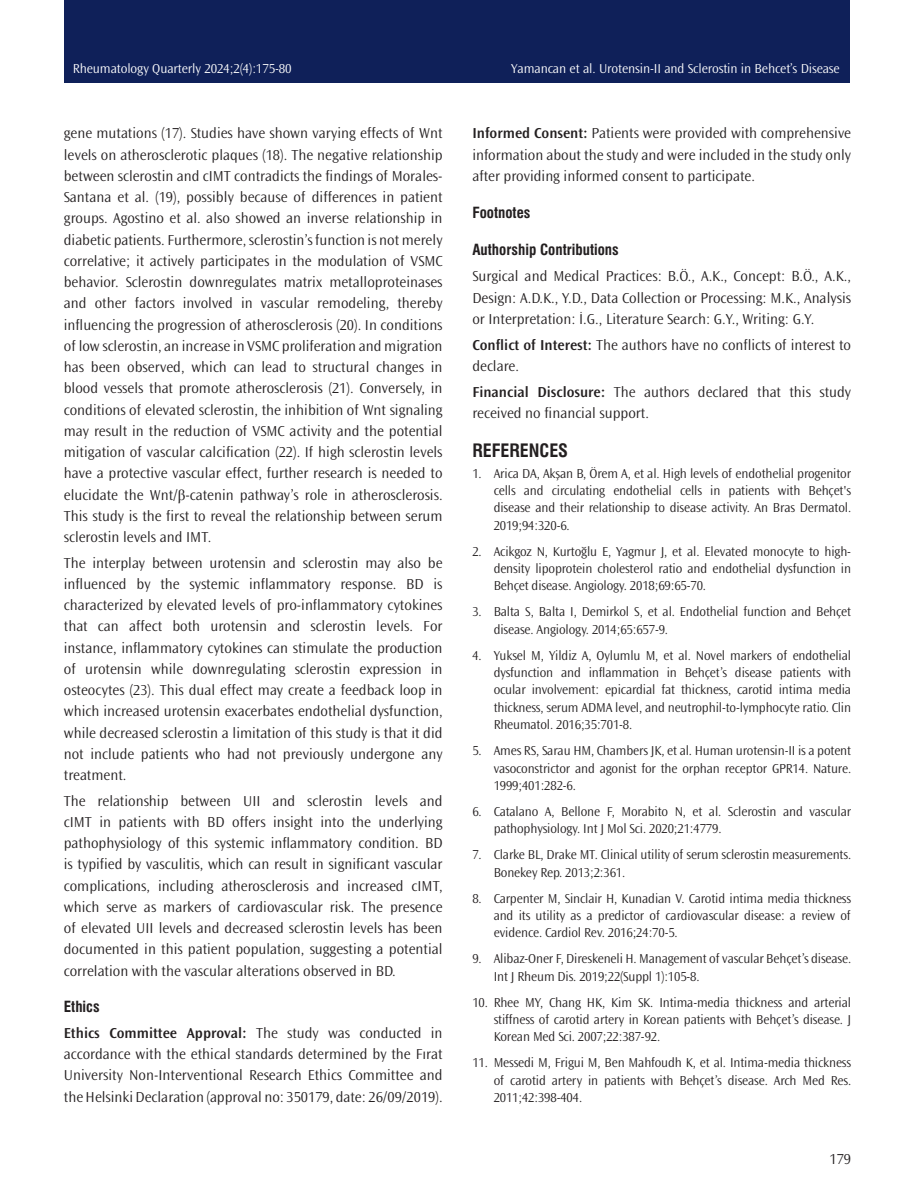
<style>
.page{position:relative;width:915px;height:1191px;background:#fff}
.page>*{position:absolute;margin:0;border:0;box-sizing:border-box;transform-origin:0 0}
.ANA_BASLIKLAR{font:18px "Swiss Condensed Bold Tr";color:#231f20}
.YAZI{font:300 15px/21.3px "Ocean Sans Std";color:#231f20;text-align:justify}
.BOLD{font:15px "Swiss Condensed Bold Tr";color:#231f20}
.KAYNAKLAR{font:300 13.5px/17.4px "Ocean Sans Std";letter-spacing:-.01em;color:#231f20;text-align:justify}
.t1{font:300 13.5px "Ocean Sans Std";letter-spacing:-.01em;color:#fff}
.s1{font-family:"Times New Roman";font-weight:400}
.s2{font-weight:600}
</style>
<div class="page">
<div style="left:64px;top:0;width:785px;height:83px;background:#0f2059"></div>
<p class="t1" style="left:73px;top:61px;width:220px">Rheumatology Quarterly 2024;2(4):175-80</p>
<p class="t1" style="left:511px;top:61px;width:330px">Yamancan et al. Urotensin-II and Sclerostin in Behcet’s Disease</p>
<p class="YAZI" style="left:64px;top:123px;width:380px">gene mutations (17). Studies have shown varying effects of Wnt levels on atherosclerotic plaques (18). The negative relationship between sclerostin and cIMT contradicts the findings of Morales-Santana et al. (19), possibly because of differences in patient groups. Agostino et al. also showed an inverse relationship in diabetic patients. Furthermore, sclerostin’s function is not merely correlative; it actively participates in the modulation of VSMC behavior. Sclerostin downregulates matrix metalloproteinases and other factors involved in vascular remodeling, thereby influencing the progression of atherosclerosis (20). In conditions of low sclerostin, an increase in VSMC proliferation and migration has been observed, which can lead to structural changes in blood vessels that promote atherosclerosis (21). Conversely, in conditions of elevated sclerostin, the inhibition of Wnt signaling may result in the reduction of VSMC activity and the potential mitigation of vascular calcification (22). If high sclerostin levels have a protective vascular effect, further research is needed to elucidate the Wnt/<span class="s1">β</span>-catenin pathway’s role in atherosclerosis.<br>This study is the first to reveal the relationship between serum sclerostin levels and IMT.</p>
<p class="YAZI" style="left:64px;top:552px;width:380px">The interplay between urotensin and sclerostin may also be influenced by the systemic inflammatory response. BD is characterized by elevated levels of pro-inflammatory cytokines that can affect both urotensin and sclerostin levels. For instance, inflammatory cytokines can stimulate the production of urotensin while downregulating sclerostin expression in osteocytes (23). This dual effect may create a feedback loop in which increased urotensin exacerbates endothelial dysfunction, while decreased sclerostin a limitation of this study is that it did not include patients who had not previously undergone any treatment.</p>
<p class="YAZI" style="left:64px;top:790px;width:380px">The relationship between UII and sclerostin levels and cIMT in patients with BD offers insight into the underlying pathophysiology of this systemic inflammatory condition. BD is typified by vasculitis, which can result in significant vascular complications, including atherosclerosis and increased cIMT, which serve as markers of cardiovascular risk. The presence of elevated UII levels and decreased sclerostin levels has been documented in this patient population, suggesting a potential correlation with the vascular alterations observed in BD.</p>
<p class="BOLD" style="left:64px;top:998px;width:37px">Ethics</p>
<p class="YAZI" style="left:64px;top:1022px;width:380px"><span class="s2">Ethics Committee Approval:</span> The study was conducted in accordance with the ethical standards determined by the Fırat University Non-Interventional Research Ethics Committee and the Helsinki Declaration (approval no: 350179, date: 26/09/2019).</p>
<p class="YAZI" style="left:472px;top:123px;width:380px"><span class="s2">Informed Consent:</span> Patients were provided with comprehensive information about the study and were included in the study only after providing informed consent to participate.</p>
<p class="BOLD" style="left:472px;top:204px;width:60px">Footnotes</p>
<p class="BOLD" style="left:472px;top:241px;width:148px">Authorship Contributions</p>
<p class="YAZI" style="left:472px;top:265px;width:380px">Surgical and Medical Practices: B.Ö., A.K., Concept: B.Ö., A.K., Design: A.D.K., Y.D., Data Collection or Processing: M.K., Analysis or Interpretation: İ.G., Literature Search: G.Y., Writing: G.Y.</p>
<p class="YAZI" style="left:472px;top:334px;width:380px"><span class="s2">Conflict of Interest:</span> The authors have no conflicts of interest to declare.</p>
<p class="YAZI" style="left:472px;top:381px;width:380px"><span class="s2">Financial Disclosure:</span> The authors declared that this study received no financial support.</p>
<p class="ANA_BASLIKLAR" style="left:472px;top:439px;width:97px">REFERENCES</p>
<p class="KAYNAKLAR" style="left:493px;top:465px;width:359px;text-indent:-21px">1. Arica DA, Akşan B, Örem A, et al. High levels of endothelial progenitor cells and circulating endothelial cells in patients with Behçet's disease and their relationship to disease activity. An Bras Dermatol.<br>2019;94:320-6.</p>
<p class="KAYNAKLAR" style="left:493px;top:542px;width:359px;text-indent:-21px">2. Acikgoz N, Kurtoğlu E, Yagmur J, et al. Elevated monocyte to high&shy;density lipoprotein cholesterol ratio and endothelial dysfunction in Behçet disease. Angiology. 2018;69:65-70.</p>
<p class="KAYNAKLAR" style="left:493px;top:603px;width:359px;text-indent:-21px">3. Balta S, Balta I, Demirkol S, et al. Endothelial function and Behçet disease. Angiology. 2014;65:657-9.</p>
<p class="KAYNAKLAR" style="left:493px;top:646px;width:359px;text-indent:-21px">4. Yuksel M, Yildiz A, Oylumlu M, et al. Novel markers of endothelial dysfunction and inflammation in Behçet’s disease patients with ocular involvement: epicardial fat thickness, carotid intima media thickness, serum ADMA level, and neutrophil-to-lymphocyte ratio. Clin Rheumatol. 2016;35:701-8.</p>
<p class="KAYNAKLAR" style="left:493px;top:742px;width:359px;text-indent:-21px">5. Ames RS, Sarau HM, Chambers JK, et al. Human urotensin-II is a potent vasoconstrictor and agonist for the orphan receptor GPR14. Nature.<br>1999;401:282-6.</p>
<p class="KAYNAKLAR" style="left:493px;top:803px;width:359px;text-indent:-21px">6. Catalano A, Bellone F, Morabito N, et al. Sclerostin and vascular pathophysiology. Int J Mol Sci. 2020;21:4779.</p>
<p class="KAYNAKLAR" style="left:493px;top:846px;width:359px;text-indent:-21px">7. Clarke BL, Drake MT. Clinical utility of serum sclerostin measurements.<br>Bonekey Rep. 2013;2:361.</p>
<p class="KAYNAKLAR" style="left:493px;top:889px;width:359px;text-indent:-21px">8. Carpenter M, Sinclair H, Kunadian V. Carotid intima media thickness and its utility as a predictor of cardiovascular disease: a review of evidence. Cardiol Rev. 2016;24:70-5.</p>
<p class="KAYNAKLAR" style="left:493px;top:950px;width:359px;text-indent:-21px">9. Alibaz-Oner F, Direskeneli H. Management of vascular Behçet’s disease.<br>Int J Rheum Dis. 2019;22(Suppl 1):105-8.</p>
<p class="KAYNAKLAR" style="left:493px;top:993px;width:359px;text-indent:-21px">10. Rhee MY, Chang HK, Kim SK. Intima-media thickness and arterial stiffness of carotid artery in Korean patients with Behçet’s disease. J Korean Med Sci. 2007;22:387-92.</p>
<p class="KAYNAKLAR" style="left:493px;top:1054px;width:359px;text-indent:-21px">11. Messedi M, Frigui M, Ben Mahfoudh K, et al. Intima-media thickness of carotid artery in patients with Behçet’s disease. Arch Med Res.<br>2011;42:398-404.</p>
<p class="YAZI" style="left:829px;top:1148px;width:23px">179</p>
</div>
